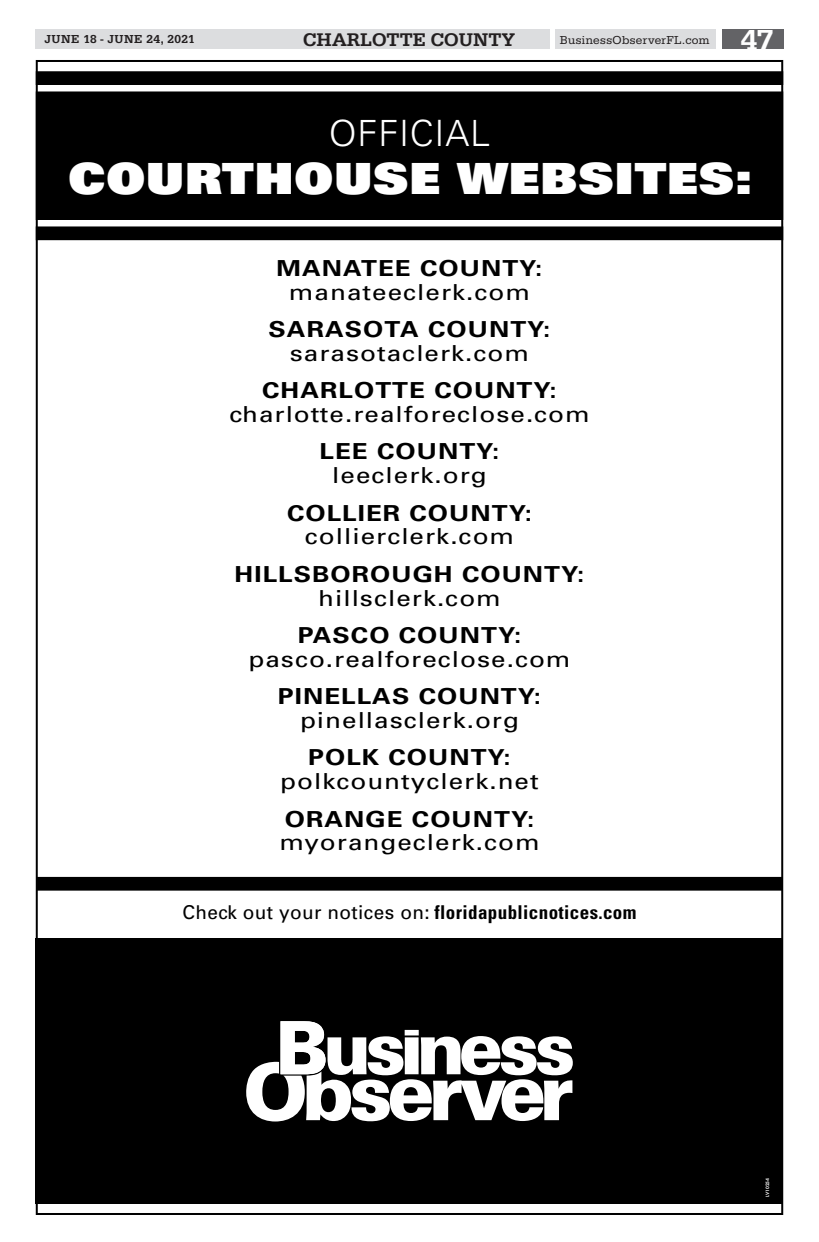
<style>
.page{position:relative;width:819px;height:1242px;background:#fff}
.page>*{position:absolute;margin:0;border:0;box-sizing:border-box;transform-origin:0 0}
.t1{font:900 43px "Univers";letter-spacing:.02em;color:#fff;scale:1.13 1}
.t2{font:300 36.1px "Univers";letter-spacing:.02em;color:#fff}
.t3{font:500 30px "Serifa";color:#fff}
.t4{font:22.1px "Univers";letter-spacing:.04em;color:#000;scale:1.18 1}
.t5{font:700 22.1px "Univers";letter-spacing:.04em;color:#000;scale:1.18 1}
.t6{font:700 condensed 19px "Univers";letter-spacing:.02em;color:#000}
.t7{font:500 19px "Serifa";color:#231f20}
.t8{font:12px "Serifa";letter-spacing:.03em;color:#231f20}
.t9{font:500 12px "Serifa";letter-spacing:.035em;color:#231f20}
.t10{font:600 5px "Futura T";color:#fff}
.s1{font-weight:400;font-stretch:normal}
</style>
<div class="page">
<div style="left:36px;top:29px;width:514px;height:20px;background:#dcdddf"></div>
<div style="left:722px;top:29px;width:61px;height:20px;background:#636366"></div>
<div style="left:556px;top:29px;width:160px;height:20px;background:#dcdddf"></div>
<div style="left:36px;top:92px;width:747px;height:127px;background:#000"></div>
<div style="left:36px;top:91px;width:747px;height:129px;border:1px solid #000"></div>
<div style="left:36px;top:227px;width:747px;height:13px;background:#000"></div>
<div style="left:36px;top:226px;width:747px;height:14px;border:1px solid #000"></div>
<div style="left:36px;top:72px;width:747px;height:12px;background:#000"></div>
<div style="left:36px;top:71px;width:747px;height:14px;border:1px solid #000"></div>
<div style="left:37px;top:877px;width:745px;height:13px;background:#000"></div>
<div style="left:36px;top:877px;width:747px;height:14px;border:1px solid #000"></div>
<div style="left:36px;top:938px;width:747px;height:266px;background:#000"></div>
<svg style="left:246px;top:1021px;width:327px;height:101px"></svg>
<p class="t9" style="left:45px;top:32px;width:152px">JUNE 18 - JUNE 24, 2021</p>
<p class="t7" style="left:303px;top:29px;width:213px">CHARLOTTE COUNTY</p>
<p class="t8" style="left:560px;top:33px;width:151px">BusinessObserverFL.com</p>
<h3 class="t3" style="left:741px;top:22px;width:34px">47</h3>
<h2 class="t2" style="left:329px;top:112px;width:163px">OFFICIAL</h2>
<h1 class="t1" style="left:69px;top:151px;width:607px">COURTHOUSE WEBSITES:</h1>
<p class="t5" style="left:277px;top:255px;width:227px">MANATEE COUNTY:</p>
<p class="t4" style="left:289px;top:279px;width:206px">manateeclerk.com</p>
<p class="t5" style="left:268px;top:316px;width:240px">SARASOTA COUNTY:</p>
<p class="t4" style="left:290px;top:340px;width:204px">sarasotaclerk.com</p>
<p class="t5" style="left:262px;top:377px;width:251px">CHARLOTTE COUNTY:</p>
<p class="t4" style="left:229px;top:401px;width:307px">charlotte.realforeclose.com</p>
<p class="t5" style="left:320px;top:439px;width:154px">LEE COUNTY:</p>
<p class="t4" style="left:332px;top:462px;width:132px">leeclerk.org</p>
<p class="t5" style="left:287px;top:500px;width:209px">COLLIER COUNTY:</p>
<p class="t4" style="left:305px;top:524px;width:179px">collierclerk.com</p>
<p class="t5" style="left:235px;top:561px;width:298px">HILLSBOROUGH COUNTY:</p>
<p class="t4" style="left:318px;top:585px;width:156px">hillsclerk.com</p>
<p class="t5" style="left:298px;top:622px;width:191px">PASCO COUNTY:</p>
<p class="t4" style="left:249px;top:646px;width:274px">pasco.realforeclose.com</p>
<p class="t5" style="left:278px;top:684px;width:225px">PINELLAS COUNTY:</p>
<p class="t4" style="left:300px;top:707px;width:187px">pinellasclerk.org</p>
<p class="t5" style="left:308px;top:745px;width:173px">POLK COUNTY:</p>
<p class="t4" style="left:280px;top:769px;width:221px">polkcountyclerk.net</p>
<p class="t5" style="left:285px;top:806px;width:213px">ORANGE COUNTY:</p>
<p class="t4" style="left:279px;top:830px;width:222px">myorangeclerk.com</p>
<p class="t6" style="left:182px;top:901px;width:456px"><span class="s1">Check out your notices on:</span> floridapublicnotices.com</p>
<p class="t10" style="left:764px;top:1197px;width:21px;rotate:-90deg">LV10254</p>
</div>
